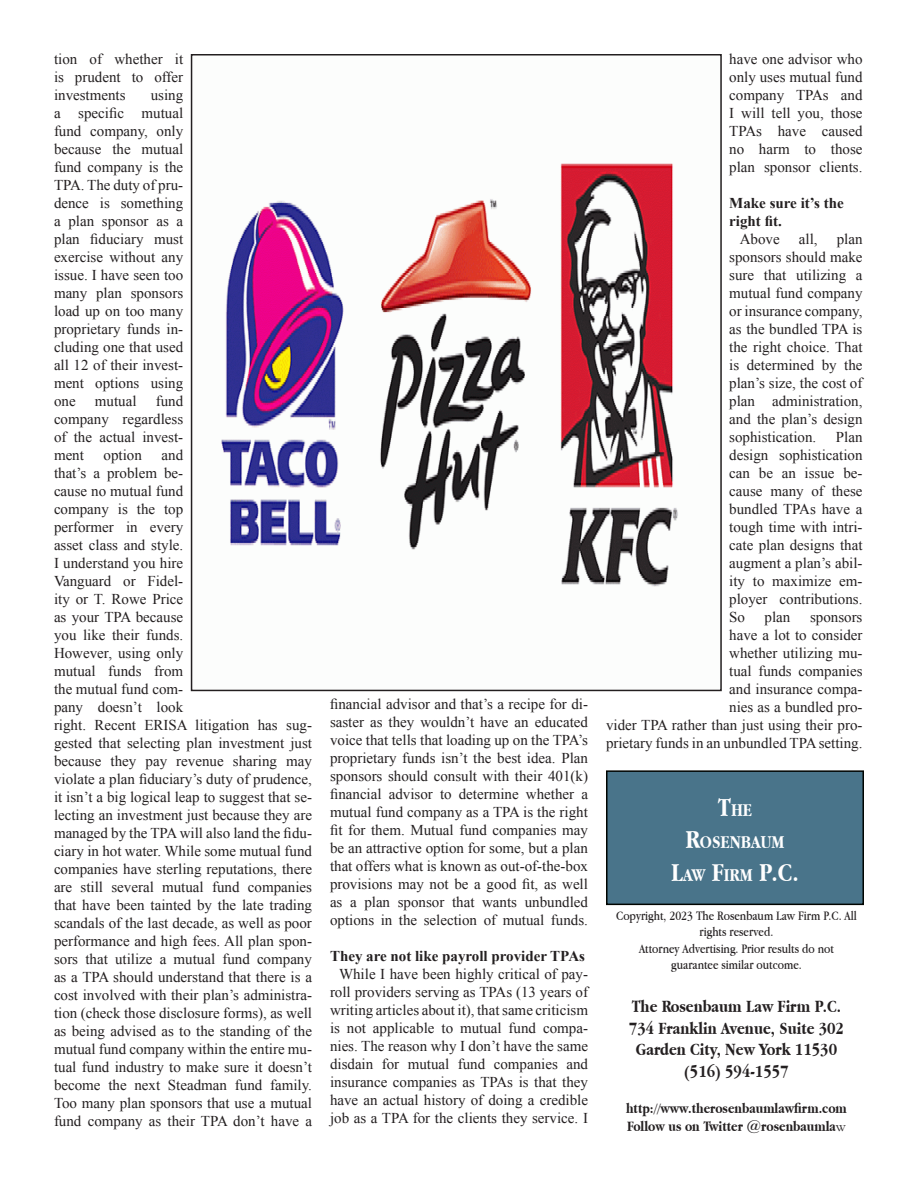
<style>
.page{position:relative;width:918px;height:1188px;background:#fff}
.page>*{position:absolute;margin:0;border:0;box-sizing:border-box;transform-origin:0 0}
.t1{font:700 27px "Apple Garamond";color:#fff}
.t2{font:700 18.9px "Apple Garamond";color:#fff}
.t3{font:700 18px "Apple Garamond";color:#231f20}
.t4{font:15px/18px "Times New Roman";color:#231f20;text-align:justify}
.t5{font:700 15px "Apple Garamond";color:#231f20}
.t6{font:700 15px/18px "Times New Roman";color:#231f20}
.t7{font:13.5px/16.2px "Apple Garamond";color:#231f20;text-align:center}
.s1{font-size:27px}
.s2{font-size:18.9px}
.s3{font-family:"Garamond";font-weight:400}
</style>
<div class="page">
<div style="left:607px;top:771px;width:256px;height:133px;background:#49748a"></div>
<div style="left:606px;top:770px;width:258px;height:135px;border:2px solid #000400"></div>
<img style="left:221px;top:163px;width:457px;height:424px">
<div style="left:191px;top:54px;width:531px;height:637px;border:2px solid #231f20"></div>
<p class="t4" style="left:54px;top:50px;width:131px">tion of whether it is prudent to offer investments</p>
<p class="t4" style="left:54px;top:86px;width:131px;text-indent:97px">using a specific mutual fund company, only because the mutual fund company is the TPA. The duty of pru&shy;dence is something a plan sponsor as a plan fiduciary must exercise without any issue. I have seen too many plan sponsors load up on too many proprietary funds in&shy;cluding one that used all 12 of their invest&shy;ment options using one</p>
<p class="t4" style="left:54px;top:392px;width:131px;text-indent:102px">fund company regardless of the actual invest&shy;ment</p>
<p class="t4" style="left:95px;top:392px;width:43px">mutual</p>
<p class="t4" style="left:54px;top:446px;width:260px;text-align:left;text-indent:108px">and<br>that’s a problem be-<br>cause no mutual fund<br>company is the top<br>performer in every<br>asset class and style.<br>I understand you hire<br>Vanguard or Fidel-<br>ity or T. Rowe Price<br>as your TPA because<br>you like their funds.<br>However, using only<br>mutual funds from<br>the mutual fund com-<br>pany doesn’t look<br>right. Recent ERISA litigation has sug&shy;gested that selecting plan investment just because they pay revenue sharing may violate a plan fiduciary’s duty of prudence, it isn’t a big logical leap to suggest that se&shy;lecting an investment just because they are managed by the TPA will also land the fidu&shy;ciary in hot water. While some mutual fund companies have sterling reputations, there are still several mutual fund companies that have been tainted by the late trading scandals of the last decade, as well as poor performance and high fees. All plan spon&shy;sors that utilize a mutual fund company as a TPA should understand that there is a cost involved with their plan’s administra&shy;tion (check those disclosure forms), as well as being advised as to the standing of the mutual fund company within the entire mu&shy;tual fund industry to make sure it doesn’t become the next Steadman fund family.<br>Too many plan sponsors that use a mutual fund company as their TPA don’t have a</p>
<p class="t4" style="left:104px;top:446px;width:40px">option</p>
<p class="t4" style="left:330px;top:695px;width:260px">financial advisor and that’s a recipe for di&shy;saster as they wouldn’t have an educated voice that tells that loading up on the TPA’s proprietary funds isn’t the best idea. Plan sponsors should consult with their 401(k) financial advisor to determine whether a mutual fund company as a TPA is the right fit for them. Mutual fund companies may be an attractive option for some, but a plan that offers what is known as out-of-the-box provisions may not be a good fit, as well as a plan sponsor that wants unbundled options in the selection of mutual funds.</p>
<p class="t6" style="left:330px;top:947px;width:257px">They are not like payroll provider TPAs</p>
<p class="t4" style="left:330px;top:965px;width:260px;text-align:center">While I have been highly critical of pay&shy;roll providers serving as TPAs (13 years of writing articles about it), that same criticism is not applicable to mutual fund compa&shy;nies. The reason why I don’t have the same disdain for mutual fund companies and insurance companies as TPAs is that they have an actual history of doing a credible job as a TPA for the clients they service. I</p>
<p class="t4" style="left:729px;top:50px;width:135px">have one advisor who only uses mutual fund company TPAs and I will tell you, those TPAs have caused no harm to those plan sponsor clients.</p>
<p class="t6" style="left:729px;top:194px;width:116px">Make sure it’s the right fit.</p>
<p class="t4" style="left:740px;top:230px;width:41px">Above</p>
<p class="t4" style="left:799px;top:230px;width:20px">all,</p>
<p class="t4" style="left:729px;top:230px;width:135px;text-indent:107px">plan sponsors should make sure that utilizing a mutual fund company or insurance company, as the bundled TPA is the right choice. That is determined by the plan’s size, the cost of plan administration, and the plan’s design sophistication.</p>
<p class="t4" style="left:729px;top:428px;width:135px;text-indent:107px">Plan design sophistication can be an issue be&shy;cause many of these bundled TPAs have a tough time with intri&shy;cate plan designs that augment a plan’s abil&shy;ity to maximize em&shy;ployer contributions.<br>So</p>
<p class="t4" style="left:765px;top:608px;width:27px">plan</p>
<p class="t4" style="left:606px;top:608px;width:258px;text-align:right">sponsors<br>have a lot to consider<br>whether utilizing mu-<br>tual funds companies<br>and insurance compa-<br>nies as a bundled pro-<br>vider TPA rather than just using their pro&shy;prietary funds in an unbundled TPA setting.</p>
<p class="t2" style="left:718px;top:799px;width:36px"><span class="s1">T</span>HE</p>
<p class="t2" style="left:685px;top:832px;width:101px"><span class="s1">R</span>OSENBAUM</p>
<p class="t1" style="left:671px;top:857px;width:129px">L<span class="s2">AW</span> F<span class="s2">IRM</span> P.C.</p>
<p class="t7" style="left:616px;top:907px;width:242px">Copyright, 2023 The Rosenbaum Law Firm P.C. All rights reserved.</p>
<p class="t7" style="left:639px;top:940px;width:196px">Attorney Advertising. Prior results do not</p>
<p class="t7" style="left:671px;top:956px;width:132px">guarantee similar outcome.</p>
<p class="t3" style="left:632px;top:996px;width:211px">The Rosenbaum Law Firm P.C.</p>
<p class="t3" style="left:629px;top:1018px;width:217px">734 Franklin Avenue, Suite 302</p>
<p class="t3" style="left:636px;top:1039px;width:203px">Garden City, New York 11530</p>
<p class="t3" style="left:684px;top:1061px;width:106px">(516) 594-1557</p>
<p class="t5" style="left:626px;top:1100px;width:222px">http://www.therosenbaumlawfirm.com</p>
<p class="t5" style="left:627px;top:1118px;width:220px">Follow us on Twitter @rosenbaumla<span class="s3">w</span></p>
</div>
